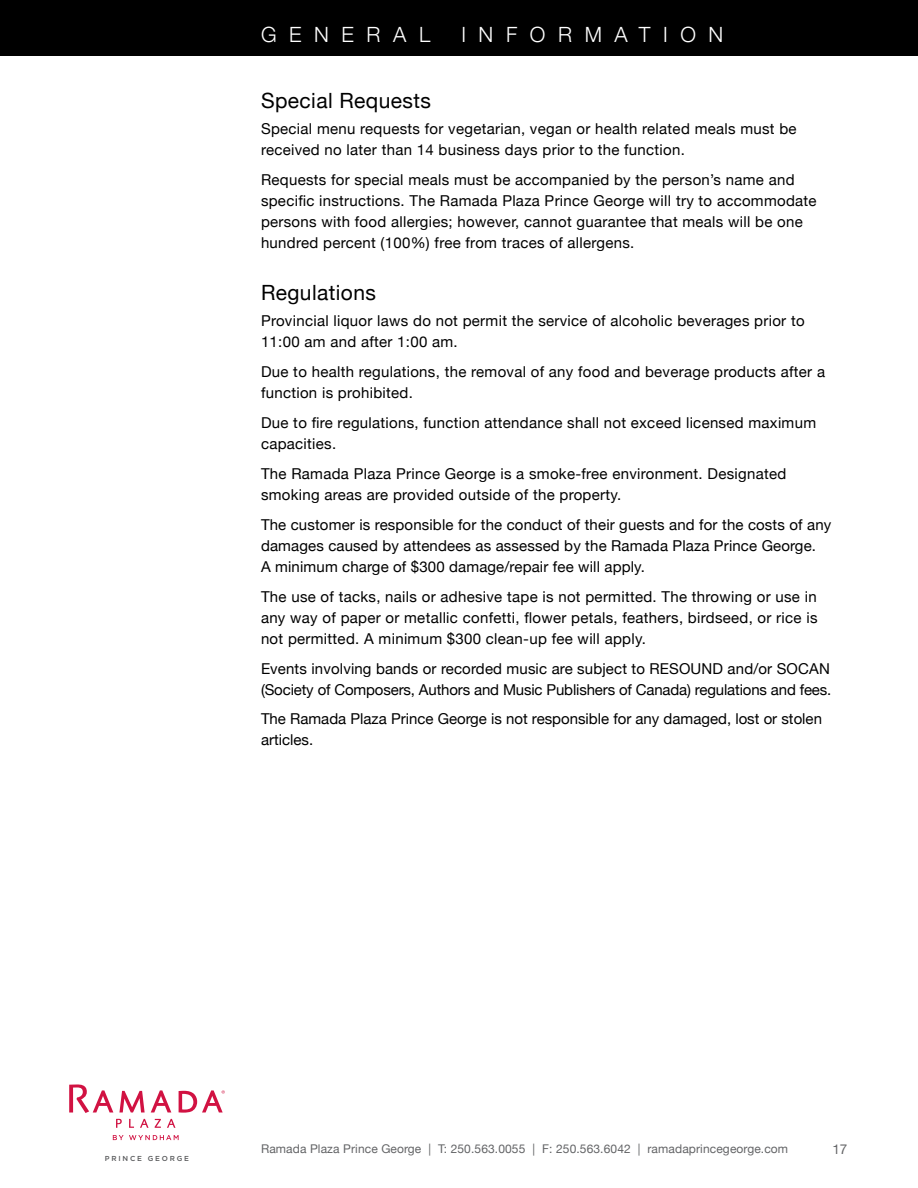
<style>
.page{position:relative;width:918px;height:1188px;background:#fff}
.page>*{position:absolute;margin:0;border:0;box-sizing:border-box;transform-origin:0 0}
.t1{font:21px "Helvetica Neue";letter-spacing:.02em;color:#000}
.t2{font:300 21px "Helvetica Neue";letter-spacing:.6em;color:#fff}
.t3{font:15px/21px "Helvetica Neue";letter-spacing:.02em;color:#000}
.t4{font:15px/21px "Helvetica Neue";letter-spacing:-.01em;color:#000}
.t5{font:15px/21px "Helvetica Neue";color:#000}
.t6{font:13.5px "Helvetica Neue";color:#636466}
.t7{font:12px "Helvetica Neue";letter-spacing:.01em;color:#636466}
.t8{font:500 7.2px "Gotham";letter-spacing:.25em;color:#58595b}
</style>
<div class="page">
<div style="left:0;top:0;width:918px;height:56px;background:#000"></div>
<svg style="left:69px;top:1084px;width:156px;height:56px"></svg>
<h1 class="t2" style="left:261px;top:17px;width:171px">GENERAL</h1>
<h1 class="t2" style="left:461px;top:17px;width:264px">INFORMATION</h1>
<h1 class="t1" style="left:261px;top:85px;width:172px">Special Requests</h1>
<p class="t3" style="left:261px;top:119px;width:537px">Special menu requests for vegetarian, vegan or health related meals must be received no later than 14 business days prior to the function.</p>
<p class="t3" style="left:261px;top:170px;width:557px">Requests for special meals must be accompanied by the person’s name and specific instructions. The Ramada Plaza Prince George will try to accommodate persons with food allergies; however, cannot guarantee that meals will be one hundred percent (100%) free from traces of allergens.</p>
<h1 class="t1" style="left:261px;top:277px;width:117px">Regulations</h1>
<p class="t3" style="left:261px;top:311px;width:545px">Provincial liquor laws do not permit the service of alcoholic beverages prior to<br>11:00 am and after 1:00 am.</p>
<p class="t3" style="left:261px;top:362px;width:566px">Due to health regulations, the removal of any food and beverage products after a function is prohibited.</p>
<p class="t3" style="left:261px;top:413px;width:557px">Due to fire regulations, function attendance shall not exceed licensed maximum capacities.</p>
<p class="t3" style="left:261px;top:464px;width:527px">The Ramada Plaza Prince George is a smoke-free environment. Designated smoking areas are provided outside of the property.</p>
<p class="t3" style="left:261px;top:515px;width:572px">The customer is responsible for the conduct of their guests and for the costs of any damages caused by attendees as assessed by the Ramada Plaza Prince George.<br>A minimum charge of $300 damage/repair fee will apply.</p>
<p class="t3" style="left:261px;top:587px;width:558px;text-align:justify">The use of tacks, nails or adhesive tape is not permitted. The throwing or use in any way of paper or metallic confetti, flower petals, feathers, birdseed, or rice is not permitted. A minimum $300 clean-up fee will apply.</p>
<p class="t4" style="left:261px;top:659px;width:572px">Events involving bands or recorded music are subject to RESOUND and/or SOCAN (Society of Composers, Authors and Music Publishers of Canada) regulations and fees.</p>
<p class="t5" style="left:261px;top:710px;width:563px">The Ramada Plaza Prince George is not responsible for any damaged, lost or stolen articles.</p>
<p class="t8" style="left:105px;top:1154px;width:86px">PRINCE GEORGE</p>
<p class="t7" style="left:261px;top:1140px;width:529px">Ramada Plaza Prince George | T: 250.563.0055 | F: 250.563.6042 | ramadaprincegeorge.com</p>
<p class="t6" style="left:832px;top:1140px;width:17px">17</p>
</div>
